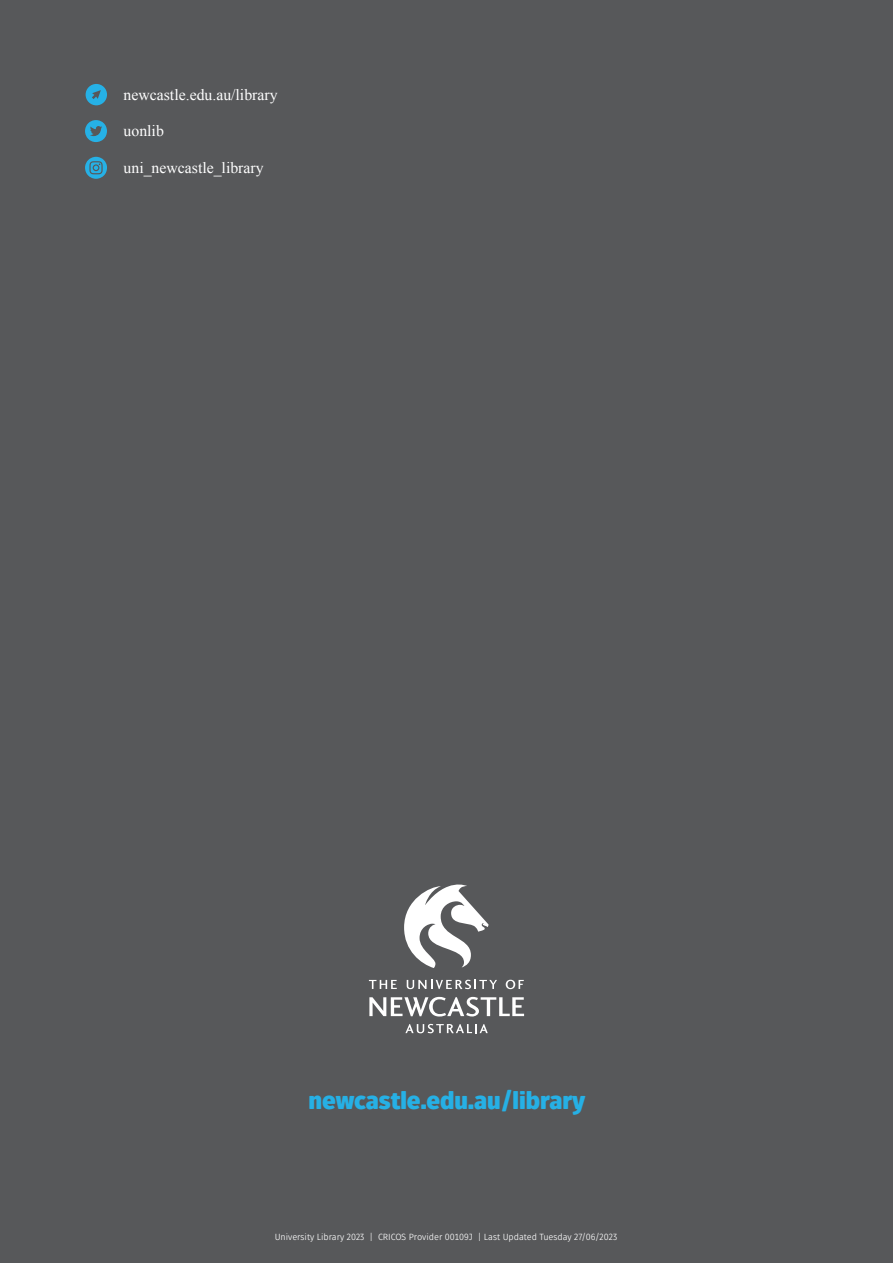
<style>
.page{position:relative;width:893px;height:1263px;background:#57585a}
.page>*{position:absolute;margin:0;border:0;box-sizing:border-box;transform-origin:0 0}
.Sub_Heads_-_Tier_1{font:900 24px "Fuse V.2 Display";color:#26b0e5}
.t1{font:15.75px "Times New Roman";color:#fff}
.t2{font:9px "Fuse V.2 Display";color:#fff}
</style>
<div class="page">
<svg style="left:369px;top:980px;width:28px;height:9px"></svg>
<svg style="left:407px;top:980px;width:90px;height:9px"></svg>
<svg style="left:506px;top:980px;width:18px;height:9px"></svg>
<svg style="left:369px;top:997px;width:155px;height:19px"></svg>
<svg style="left:405px;top:1024px;width:83px;height:9px"></svg>
<svg style="left:404px;top:884px;width:84px;height:84px"></svg>
<svg style="left:86px;top:84px;width:21px;height:21px"></svg>
<svg style="left:85px;top:120px;width:22px;height:22px"></svg>
<svg style="left:85px;top:157px;width:22px;height:22px"></svg>
<p class="t1" style="left:124px;top:84px;width:155px">newcastle.edu.au/library</p>
<p class="t1" style="left:124px;top:120px;width:42px">uonlib</p>
<p class="t1" style="left:124px;top:157px;width:141px">uni_newcastle_library</p>
<p class="Sub_Heads_-_Tier_1" style="left:309px;top:1084px;width:278px">newcastle.edu.au/library</p>
<p class="t2" style="left:275px;top:1231px;width:344px">University Library 2023 | CRICOS Provider 00109J | Last Updated Tuesday 27/06/2023</p>
</div>
